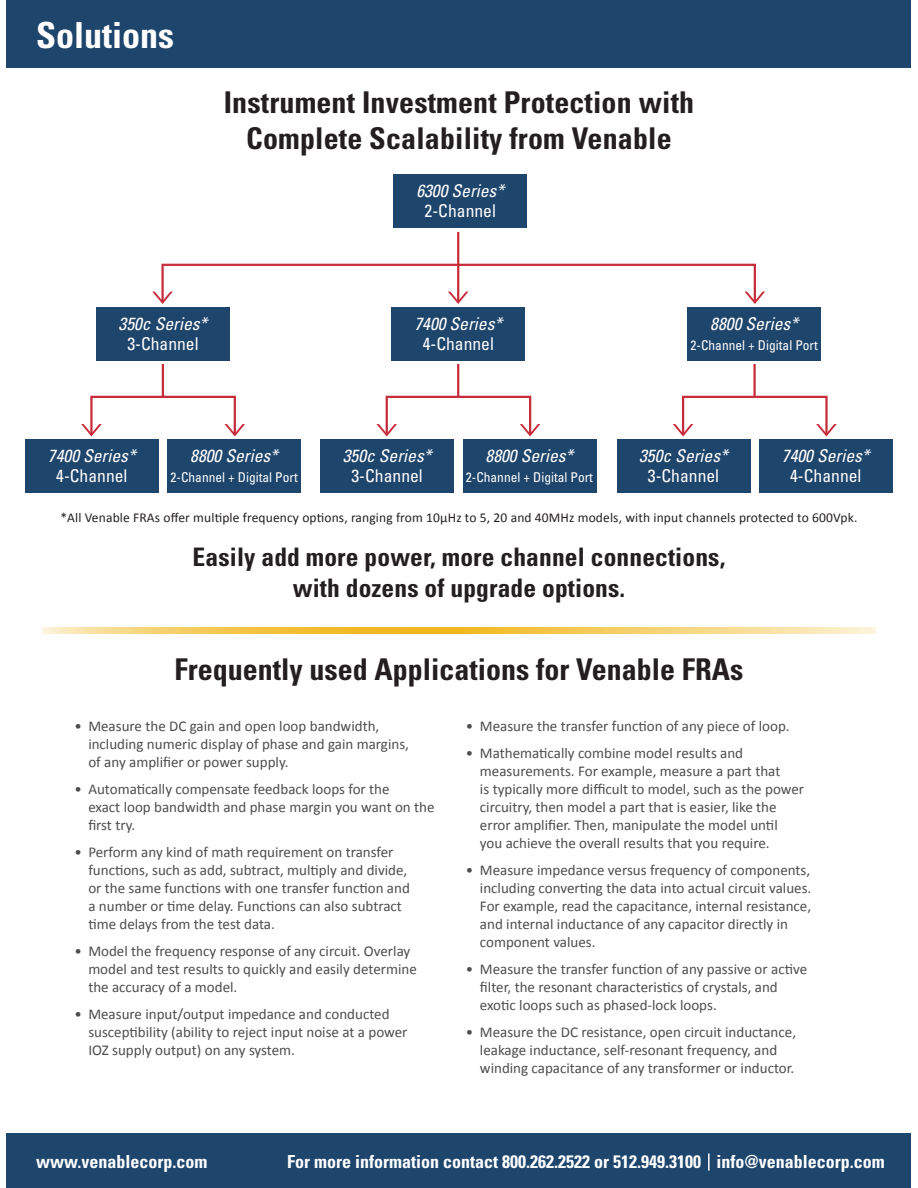
<style>
.page{position:relative;width:918px;height:1188px;background:#fff}
.page>*{position:absolute;margin:0;border:0;box-sizing:border-box;transform-origin:0 0}
.t1{font:700 condensed 36px "Univers LT Std";color:#fff}
.t2{font:700 condensed 30px/36px "Univers LT Std";letter-spacing:.005em;color:#231f20;text-align:center}
.t3{font:700 condensed 25.5px/30.6px "Univers LT Std";letter-spacing:.005em;color:#231f20;text-align:center}
.t4{font:700 condensed 18px "Univers LT Std";color:#fff}
.t5{font:italic condensed 17.55px "Univers LT Std";color:#fff}
.t6{font:condensed 17.55px "Univers LT Std";color:#fff}
.t7{font:15px/18px "Calibri";color:#4d4d4f}
.t8{font:13.5px "Calibri";letter-spacing:.01em;color:#231f20}
.t9{font:condensed 13.5px "Univers LT Std";color:#fff}
</style>
<div class="page">
<div style="left:7px;top:0;width:904px;height:68px;background:#1e456c"></div>
<div style="left:7px;top:1134px;width:904px;height:54px;background:#1e456c"></div>
<div style="left:394px;top:174px;width:133px;height:54px;background:#1e456c"></div>
<svg style="left:42px;top:627px;width:834px;height:6px;background:#f5ce67"></svg>
<hr style="left:457px;top:232px;width:2px;height:70px;background:#c72c3a">
<svg style="left:152px;top:263px;width:613px;height:41px"></svg>
<div style="left:96px;top:307px;width:134px;height:53px;background:#1e456c"></div>
<div style="left:392px;top:307px;width:133px;height:53px;background:#1e456c"></div>
<div style="left:688px;top:307px;width:133px;height:53px;background:#1e456c"></div>
<svg style="left:376px;top:395px;width:164px;height:42px"></svg>
<div style="left:321px;top:439px;width:133px;height:53px;background:#1e456c"></div>
<div style="left:463px;top:439px;width:133px;height:53px;background:#1e456c"></div>
<hr style="left:457px;top:364px;width:2px;height:33px;background:#c72c3a">
<svg style="left:81px;top:395px;width:164px;height:42px"></svg>
<div style="left:25px;top:439px;width:134px;height:53px;background:#1e456c"></div>
<div style="left:168px;top:439px;width:133px;height:53px;background:#1e456c"></div>
<hr style="left:162px;top:364px;width:2px;height:33px;background:#c72c3a">
<svg style="left:673px;top:395px;width:164px;height:42px"></svg>
<div style="left:617px;top:439px;width:133px;height:53px;background:#1e456c"></div>
<div style="left:759px;top:439px;width:134px;height:53px;background:#1e456c"></div>
<hr style="left:753px;top:364px;width:3px;height:33px;background:#c72c3a">
<svg style="left:708px;top:1153px;width:2px;height:18px"></svg>
<h1 class="t1" style="left:36px;top:13px;width:140px">Solutions</h1>
<h2 class="t2" style="left:224px;top:85px;width:472px">Instrument Investment Protection with<br>Complete Scalability from Venable</h2>
<p class="t5" style="left:416px;top:180px;width:89px">6300 Series*</p>
<p class="t6" style="left:425px;top:200px;width:73px">2-Channel</p>
<p class="t5" style="left:119px;top:312px;width:90px">350c Series*</p>
<p class="t6" style="left:127px;top:332px;width:73px">3-Channel</p>
<p class="t5" style="left:414px;top:312px;width:89px">7400 Series*</p>
<p class="t6" style="left:423px;top:332px;width:73px">4-Channel</p>
<p class="t5" style="left:710px;top:312px;width:89px">8800 Series*</p>
<p class="t9" style="left:691px;top:336px;width:129px">2-Channel + Digital Port</p>
<p class="t5" style="left:48px;top:444px;width:89px">7400 Series*</p>
<p class="t6" style="left:56px;top:464px;width:73px">4-Channel</p>
<p class="t5" style="left:190px;top:444px;width:89px">8800 Series*</p>
<p class="t9" style="left:171px;top:468px;width:129px">2-Channel + Digital Port</p>
<p class="t5" style="left:343px;top:444px;width:90px">350c Series*</p>
<p class="t6" style="left:352px;top:464px;width:73px">3-Channel</p>
<p class="t5" style="left:486px;top:444px;width:89px">8800 Series*</p>
<p class="t9" style="left:466px;top:468px;width:129px">2-Channel + Digital Port</p>
<p class="t5" style="left:639px;top:444px;width:90px">350c Series*</p>
<p class="t6" style="left:648px;top:464px;width:73px">3-Channel</p>
<p class="t5" style="left:782px;top:444px;width:89px">7400 Series*</p>
<p class="t6" style="left:790px;top:464px;width:73px">4-Channel</p>
<p class="t8" style="left:60px;top:508px;width:799px">*All Venable FRAs offer multiple frequency options, ranging from 10µHz to 5, 20 and 40MHz models, with input channels protected to 600Vpk.</p>
<h3 class="t3" style="left:193px;top:542px;width:534px">Easily add more power, more channel connections, with dozens of upgrade options.</h3>
<h2 class="t2" style="left:175px;top:651px;width:570px">Frequently used Applications for Venable FRAs</h2>
<p class="t7" style="left:88px;top:716px;width:322px;text-indent:-14px">• Measure the DC gain and open loop bandwidth, including numeric display of phase and gain margins, of any amplifier or power supply.</p>
<p class="t7" style="left:88px;top:779px;width:348px;text-indent:-14px">• Automatically compensate feedback loops for the<br>exact loop bandwidth and phase margin you want on the first try.</p>
<p class="t7" style="left:88px;top:842px;width:323px;text-indent:-14px">• Perform any kind of math requirement on transfer functions, such as add, subtract, multiply and divide, or the same functions with one transfer function and a number or time delay. Functions can also subtract time delays from the test data.</p>
<p class="t7" style="left:88px;top:941px;width:330px;text-indent:-14px">• Model the frequency response of any circuit. Overlay model and test results to quickly and easily determine the accuracy of a model.</p>
<p class="t7" style="left:88px;top:1004px;width:321px;text-indent:-14px">• Measure input/output impedance and conducted susceptibility (ability to reject input noise at a power<br>IOZ supply output) on any system.</p>
<p class="t7" style="left:466px;top:716px;width:325px">• Measure the transfer function of any piece of loop.</p>
<p class="t7" style="left:480px;top:743px;width:326px;text-indent:-14px">• Mathematically combine model results and measurements. For example, measure a part that<br>is typically more difficult to model, such as the power circuitry, then model a part that is easier, like the error amplifier. Then, manipulate the model until<br>you achieve the overall results that you require.</p>
<p class="t7" style="left:480px;top:860px;width:333px;text-indent:-14px">• Measure impedance versus frequency of components, including converting the data into actual circuit values.<br>For example, read the capacitance, internal resistance, and internal inductance of any capacitor directly in component values.</p>
<p class="t7" style="left:480px;top:959px;width:329px;text-indent:-14px">• Measure the transfer function of any passive or active filter, the resonant characteristics of crystals, and exotic loops such as phased-lock loops.</p>
<p class="t7" style="left:480px;top:1022px;width:318px;text-indent:-14px">• Measure the DC resistance, open circuit inductance, leakage inductance, self-resonant frequency, and winding capacitance of any transformer or inductor.</p>
<p class="t4" style="left:36px;top:1150px;width:173px">www.venablecorp.com</p>
<p class="t4" style="left:287px;top:1150px;width:599px">For more information contact 800.262.2522 or 512.949.3100 info@venablecorp.com</p>
</div>
